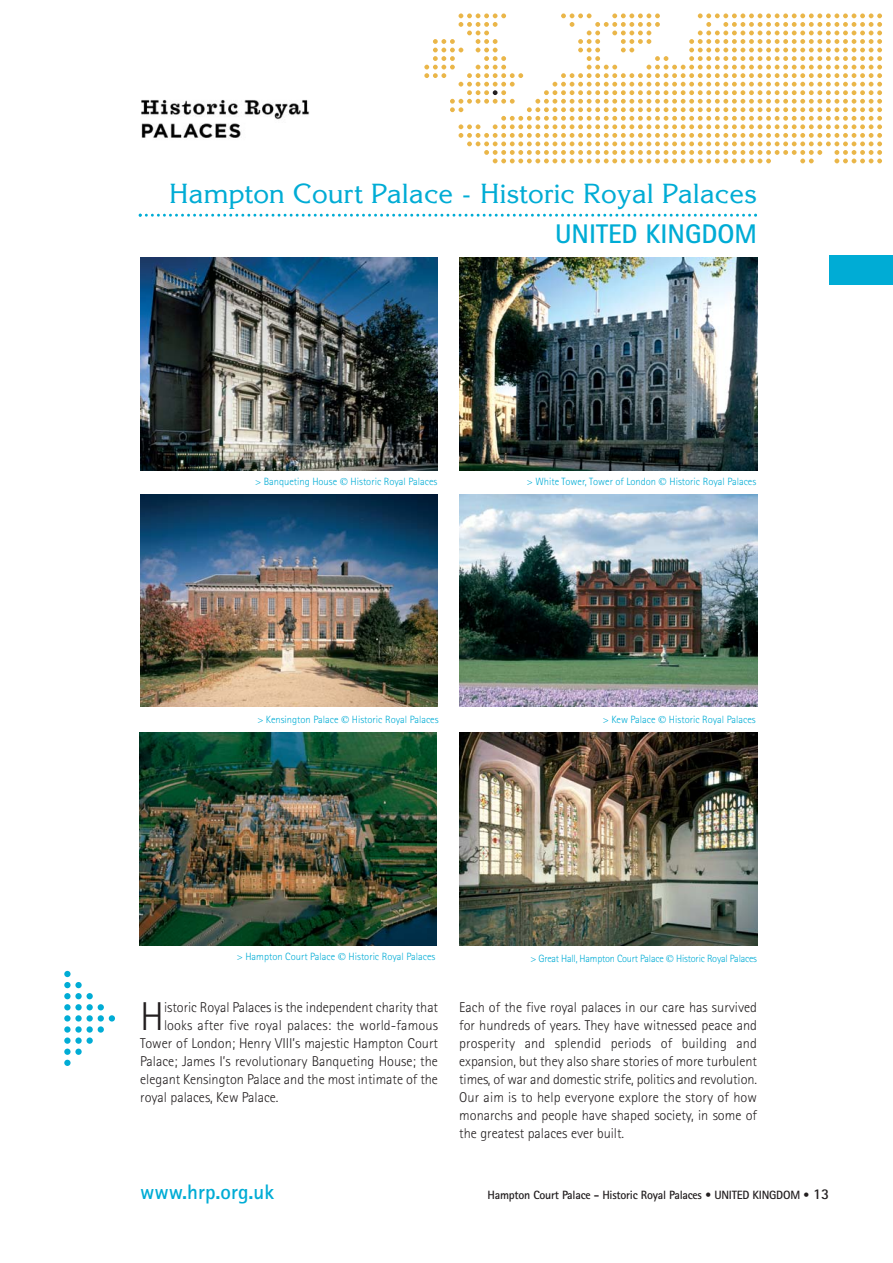
<style>
.page{position:relative;width:893px;height:1263px;background:#fff}
.page>*{position:absolute;margin:0;border:0;box-sizing:border-box;transform-origin:0 0}
.t1{font:300 40.35px "Rotis Sans Serif";color:#231f20}
.t2{font:27px "Korinna";color:#00acd5}
.t3{font:700 27px "Rotis Sans Serif";color:#00acd5}
.t4{font:700 21px "Rotis Sans Serif";color:#00acd5}
.t5{font:300 14.25px/18px "Rotis Sans Serif";color:#231f20;text-align:justify}
.t6{font:700 12px "Rotis Sans Serif";letter-spacing:-.02em;color:#231f20}
.t7{font:300 10.5px "Rotis Sans Serif";color:#00acd5}
.t8{font:300 10.5px "Rotis Sans Serif";letter-spacing:-.02em;color:#00acd5}
.s1{font-size:15px}
</style>
<div class="page">
<img style="left:141px;top:258px;width:297px;height:212px">
<img style="left:459px;top:258px;width:298px;height:212px">
<div style="left:109px;top:1015px;width:6px;height:7px;background:#00acd5;border-radius:50%"></div>
<svg style="left:98px;top:1004px;width:6px;height:6px"></svg>
<div style="left:98px;top:1015px;width:6px;height:7px;background:#00acd5;border-radius:50%"></div>
<div style="left:98px;top:1026px;width:6px;height:7px;background:#00acd5;border-radius:50%"></div>
<div style="left:86px;top:993px;width:7px;height:6px;background:#00acd5;border-radius:50%"></div>
<div style="left:86px;top:1004px;width:7px;height:6px;background:#00acd5;border-radius:50%"></div>
<svg style="left:86px;top:1015px;width:7px;height:7px"></svg>
<svg style="left:86px;top:1026px;width:7px;height:7px"></svg>
<div style="left:86px;top:1038px;width:7px;height:6px;background:#00acd5;border-radius:50%"></div>
<div style="left:75px;top:982px;width:7px;height:6px;background:#00acd5;border-radius:50%"></div>
<div style="left:75px;top:993px;width:7px;height:6px;background:#00acd5;border-radius:50%"></div>
<div style="left:75px;top:1004px;width:7px;height:6px;background:#00acd5;border-radius:50%"></div>
<svg style="left:75px;top:1015px;width:7px;height:7px"></svg>
<svg style="left:75px;top:1026px;width:7px;height:7px"></svg>
<div style="left:75px;top:1038px;width:7px;height:6px;background:#00acd5;border-radius:50%"></div>
<div style="left:75px;top:1049px;width:7px;height:6px;background:#00acd5;border-radius:50%"></div>
<div style="left:64px;top:971px;width:7px;height:6px;background:#00acd5;border-radius:50%"></div>
<div style="left:64px;top:982px;width:7px;height:6px;background:#00acd5;border-radius:50%"></div>
<div style="left:64px;top:993px;width:7px;height:6px;background:#00acd5;border-radius:50%"></div>
<div style="left:64px;top:1004px;width:7px;height:6px;background:#00acd5;border-radius:50%"></div>
<svg style="left:64px;top:1015px;width:7px;height:7px"></svg>
<svg style="left:64px;top:1026px;width:7px;height:7px"></svg>
<div style="left:64px;top:1038px;width:7px;height:6px;background:#00acd5;border-radius:50%"></div>
<div style="left:64px;top:1060px;width:7px;height:6px;background:#00acd5;border-radius:50%"></div>
<div style="left:64px;top:1049px;width:7px;height:6px;background:#00acd5;border-radius:50%"></div>
<svg style="left:424px;top:13px;width:458px;height:150px"></svg>
<svg style="left:139px;top:214px;width:618px;height:3px"></svg>
<img style="left:459px;top:494px;width:298px;height:213px">
<img style="left:140px;top:494px;width:298px;height:213px">
<img style="left:139px;top:733px;width:298px;height:212px">
<img style="left:459px;top:733px;width:298px;height:212px">
<div style="left:829px;top:255px;width:63px;height:30px;background:#00acd5"></div>
<img style="left:141px;top:99px;width:169px;height:39px">
<h2 class="t2" style="left:169px;top:183px;width:589px">Hampton Court Palace - Historic Royal Palaces</h2>
<h2 class="t3" style="left:555px;top:225px;width:203px">UNITED KINGDOM</h2>
<p class="t7" style="left:255px;top:478px;width:83px">&gt; Banqueting House</p>
<p class="t7" style="left:350px;top:478px;width:88px">Historic Royal Palaces</p>
<p class="t7" style="left:527px;top:478px;width:131px">&gt; White Tower, Tower of London</p>
<p class="t7" style="left:669px;top:478px;width:88px">Historic Royal Palaces</p>
<p class="t7" style="left:257px;top:715px;width:82px">&gt; Kensington Palace</p>
<p class="t7" style="left:352px;top:715px;width:88px">Historic Royal Palaces</p>
<p class="t7" style="left:603px;top:715px;width:54px">&gt; Kew Palace</p>
<p class="t7" style="left:669px;top:715px;width:88px">Historic Royal Palaces</p>
<p class="t7" style="left:237px;top:953px;width:100px">&gt; Hampton Court Palace</p>
<p class="t7" style="left:348px;top:953px;width:88px">Historic Royal Palaces</p>
<p class="t8" style="left:530px;top:955px;width:228px">&gt; Great Hall, Hampton Court Palace Historic Royal Palaces</p>
<h1 class="t1" style="left:140px;top:1002px;width:25px">H</h1>
<p class="t5" style="left:164px;top:1000px;width:275px">istoric Royal Palaces is the independent charity that</p>
<p class="t5" style="left:164px;top:1018px;width:275px">looks after five royal palaces: the world-famous</p>
<p class="t5" style="left:140px;top:1036px;width:299px">Tower of London; Henry VIII’s majestic Hampton Court</p>
<p class="t5" style="left:140px;top:1054px;width:299px">Palace; James I’s revolutionary Banqueting House; the</p>
<p class="t5" style="left:140px;top:1072px;width:299px">elegant Kensington Palace and the most intimate of the</p>
<p class="t5" style="left:140px;top:1090px;width:140px">royal palaces, Kew Palace.</p>
<h3 class="t4" style="left:140px;top:1185px;width:135px">www.hrp.org.uk</h3>
<p class="t5" style="left:459px;top:1000px;width:299px">Each of the five royal palaces in our care has survived for hundreds of years. They have witnessed peace and prosperity and splendid periods of building and expansion, but they also share stories of more turbulent times, of war and domestic strife, politics and revolution.<br>Our aim is to help everyone explore the story of how monarchs and people have shaped society, in some of the greatest palaces ever built.</p>
<p class="t6" style="left:487px;top:1190px;width:343px">Hampton Court Palace - Historic Royal Palaces • UNITED KINGDOM • <span class="s1">13</span></p>
</div>
